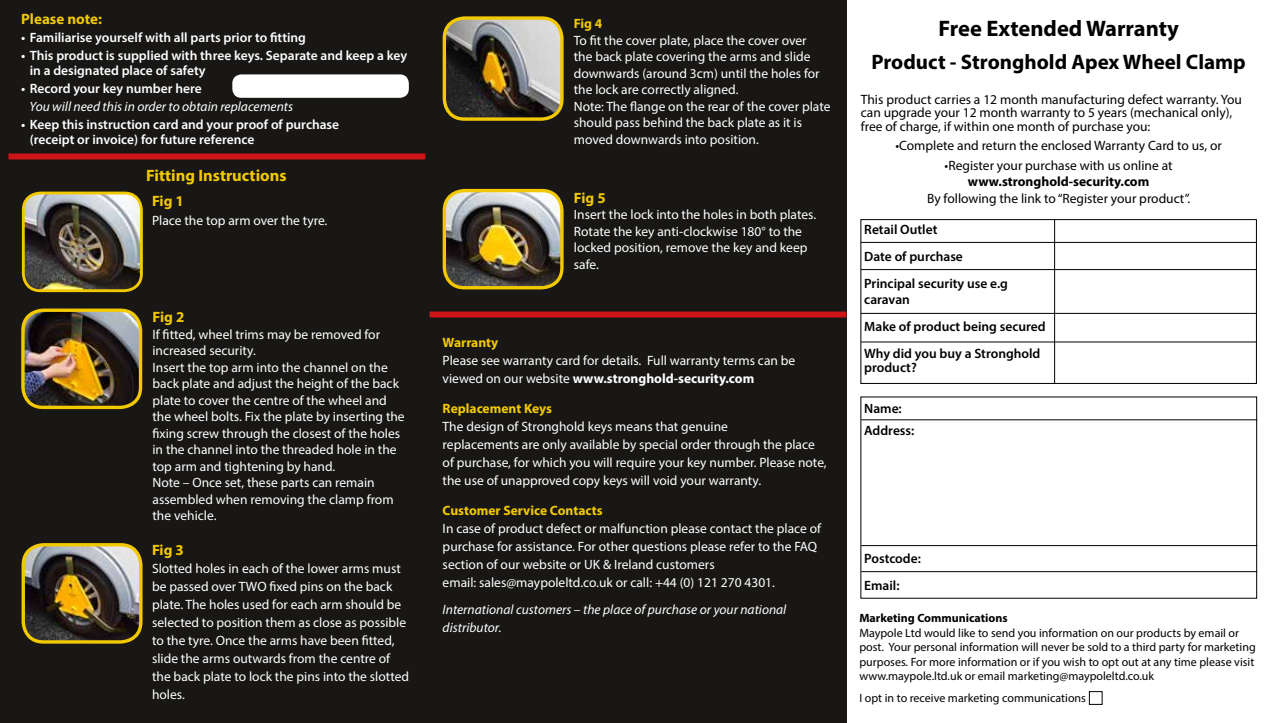
<style>
.page{position:relative;width:1276px;height:723px;background:#fff}
.page>*{position:absolute;margin:0;border:0;box-sizing:border-box;transform-origin:0 0}
.t1{font:700 22.5px "Myriad Pro";color:#000}
.t2{font:700 21px "Myriad Pro";color:#000}
.t3{font:700 16.5px "Myriad Pro";color:#f2c900}
.t4{font:700 15px "Myriad Pro";color:#f2c900}
.t5{font:13.5px/16.5px "Myriad Pro";color:#fff}
.t6{font:13.5px/13.5px "Myriad Pro";color:#000}
.t7{font:600 13.5px/15px "Myriad Pro";color:#fff}
.t8{font:600 13.5px/27px "Myriad Pro";color:#000}
.t9{font:italic 13.5px/18px "Myriad Pro";color:#fff}
.t10{font:700 13.5px "Myriad Pro";color:#f2c900}
.t11{font:700 13.5px "Myriad Pro";color:#000}
.t12{font:12px/14.4px "Myriad Pro";color:#000}
.t13{font:700 12px "Myriad Pro";color:#000}
.s1{font-weight:700}
</style>
<div class="page">
<div style="left:0;top:0;width:846px;height:723px;background:#181715"></div>
<div style="left:232px;top:74px;width:177px;height:24px;background:#fff;border-radius:9px"></div>
<div style="left:9px;top:153px;width:416px;height:6px;background:#cd1517"></div>
<img style="left:23px;top:193px;width:117px;height:98px">
<div style="left:22px;top:192px;width:121px;height:100px;border:3px solid #f2c900;border-radius:17px"></div>
<img style="left:25px;top:312px;width:115px;height:95px">
<div style="left:21px;top:308px;width:121px;height:101px;border:3px solid #f2c900;border-radius:20px"></div>
<img style="left:23px;top:545px;width:118px;height:97px">
<div style="left:22px;top:543px;width:120px;height:100px;border:3px solid #f2c900;border-radius:20px"></div>
<img style="left:444px;top:191px;width:118px;height:97px">
<div style="left:443px;top:189px;width:120px;height:100px;border:3px solid #f2c900;border-radius:20px"></div>
<img style="left:444px;top:18px;width:118px;height:101px">
<div style="left:443px;top:16px;width:120px;height:105px;border:3px solid #f2c900;border-radius:20px"></div>
<div style="left:429px;top:311px;width:417px;height:6px;background:#cd1517"></div>
<div style="left:860px;top:219px;width:396px;height:165px;border:1px solid #000"></div>
<hr style="left:1054px;top:219px;width:1px;height:165px;background:#000">
<hr style="left:861px;top:242px;width:395px;height:1px;background:#000">
<hr style="left:861px;top:269px;width:396px;height:1px;background:#000">
<hr style="left:861px;top:313px;width:395px;height:1px;background:#000">
<hr style="left:861px;top:342px;width:396px;height:1px;background:#000">
<hr style="left:861px;top:419px;width:396px;height:1px;background:#000">
<hr style="left:861px;top:545px;width:396px;height:1px;background:#000">
<hr style="left:861px;top:571px;width:396px;height:1px;background:#000">
<div style="left:1089px;top:691px;width:13px;height:14px;border:1px solid #000"></div>
<p class="t4" style="left:21px;top:9px;width:82px">Please note:</p>
<p class="t7" style="left:21px;top:29px;width:286px">• Familiarise yourself with all parts prior to fitting</p>
<p class="t7" style="left:30px;top:47px;width:379px;text-indent:-9px">• This product is supplied with three keys. Separate and keep a key in a designated place of safety</p>
<p class="t7" style="left:21px;top:80px;width:182px">• Record your key number here</p>
<p class="t9" style="left:30px;top:97px;width:265px">You will need this in order to obtain replacements</p>
<p class="t7" style="left:30px;top:116px;width:311px;text-indent:-9px">• Keep this instruction card and your proof of purchase (receipt or invoice) for future reference</p>
<p class="t3" style="left:146px;top:165px;width:142px">Fitting Instructions</p>
<p class="t4" style="left:152px;top:191px;width:33px">Fig 1</p>
<p class="t5" style="left:152px;top:212px;width:177px">Place the top arm over the tyre.</p>
<p class="t4" style="left:152px;top:308px;width:33px">Fig 2</p>
<p class="t5" style="left:152px;top:326px;width:254px">If fitted, wheel trims may be removed for increased security.<br>Insert the top arm into the channel on the back plate and adjust the height of the back plate to cover the centre of the wheel and the wheel bolts. Fix the plate by inserting the fixing screw through the closest of the holes in the channel into the threaded hole in the top arm and tightening by hand.<br>Note – Once set, these parts can remain assembled when removing the clamp from the vehicle.</p>
<p class="t4" style="left:152px;top:540px;width:33px">Fig 3</p>
<p class="t5" style="left:152px;top:559px;width:258px;line-height:18px">Slotted holes in each of the lower arms must be passed over TWO fixed pins on the back plate. The holes used for each arm should be selected to position them as close as possible to the tyre. Once the arms have been fitted, slide the arms outwards from the centre of the back plate to lock the pins into the slotted holes.</p>
<p class="t10" style="left:574px;top:15px;width:30px">Fig 4</p>
<p class="t5" style="left:574px;top:32px;width:258px">To fit the cover plate, place the cover over<br>the back plate covering the arms and slide downwards (around 3cm) until the holes for the lock are correctly aligned.<br>Note: The flange on the rear of the cover plate should pass behind the back plate as it is moved downwards into position.</p>
<p class="t4" style="left:574px;top:188px;width:33px">Fig 5</p>
<p class="t5" style="left:574px;top:206px;width:244px">Insert the lock into the holes in both plates.<br>Rotate the key anti-clockwise 180° to the locked position, remove the key and keep safe.</p>
<p class="t10" style="left:443px;top:333px;width:57px">Warranty</p>
<p class="t5" style="left:443px;top:351px;width:354px;line-height:18px">Please see warranty card for details. Full warranty terms can be viewed on our website <span class="s1">www.stronghold-security.com</span></p>
<p class="t10" style="left:443px;top:399px;width:111px">Replacement Keys</p>
<p class="t5" style="left:443px;top:417px;width:386px;line-height:18px">The design of Stronghold keys means that genuine<br>replacements are only available by special order through the place of purchase, for which you will require your key number. Please note, the use of unapproved copy keys will void your warranty.</p>
<p class="t10" style="left:443px;top:501px;width:161px">Customer Service Contacts</p>
<p class="t5" style="left:443px;top:519px;width:380px;line-height:18px">In case of product defect or malfunction please contact the place of purchase for assistance. For other questions please refer to the FAQ section of our website or UK &amp; Ireland customers<br>email: sales@maypoleltd.co.uk or call: +44 (0) 121 270 4301.</p>
<p class="t9" style="left:443px;top:600px;width:345px">International customers – the place of purchase or your national distributor.</p>
<h1 class="t1" style="left:938px;top:14px;width:242px">Free Extended Warranty</h1>
<h2 class="t2" style="left:871px;top:48px;width:376px">Product - Stronghold Apex Wheel Clamp</h2>
<p class="t6" style="left:861px;top:92px;width:383px">This product carries a 12 month manufacturing defect warranty. You can upgrade your 12 month warranty to 5 years (mechanical only), free of charge, if within one month of purchase you:</p>
<p class="t6" style="left:895px;top:139px;width:328px">•Complete and return the enclosed Warranty Card to us, or</p>
<p class="t6" style="left:944px;top:158px;width:229px">•Register your purchase with us online at</p>
<p class="t11" style="left:968px;top:173px;width:183px">www.stronghold-security.com</p>
<p class="t6" style="left:927px;top:191px;width:265px">By following the link to “Register your product”.</p>
<p class="t8" style="left:864px;top:215px;width:145px">Retail Outlet<br>Date of purchase<br>Principal security use e.g</p>
<p class="t8" style="left:864px;top:286px;width:183px">caravan<br>Make of product being secured<br>Why did you buy a Stronghold</p>
<p class="t8" style="left:864px;top:353px;width:54px">product?</p>
<p class="t8" style="left:864px;top:397px;width:52px;line-height:22.5px">Name:<br>Address:</p>
<p class="t8" style="left:864px;top:545px;width:58px">Postcode:<br>Email:</p>
<p class="t13" style="left:859px;top:610px;width:150px">Marketing Communications</p>
<p class="t12" style="left:859px;top:625px;width:398px">Maypole Ltd would like to send you information on our products by email or post. Your personal information will never be sold to a third party for marketing purposes. For more information or if you wish to opt out at any time please visit www.maypole.ltd.uk or email marketing@maypoleltd.co.uk</p>
<p class="t12" style="left:859px;top:690px;width:228px">I opt in to receive marketing communications</p>
</div>
